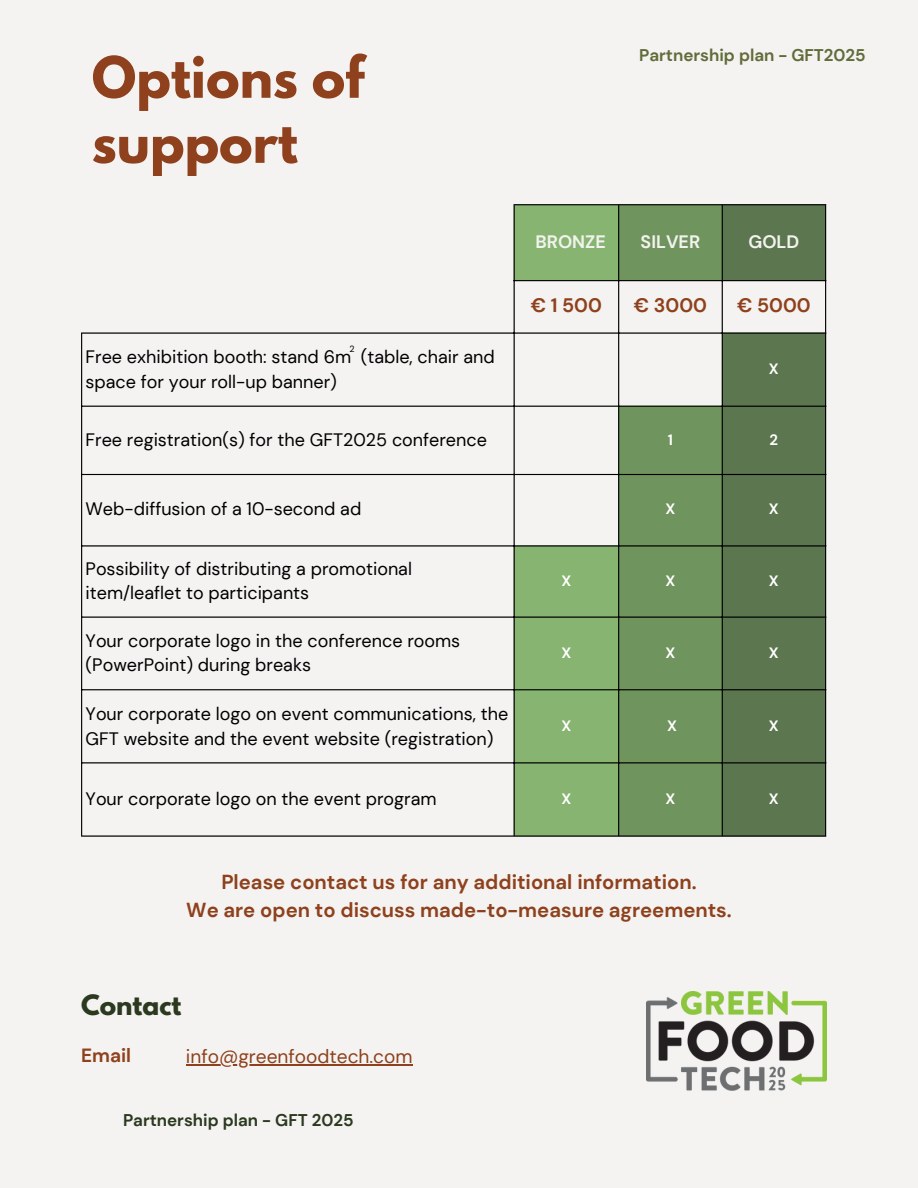
<style>
.page{position:relative;width:918px;height:1188px;background:#f4f3f2}
.page>*{position:absolute;margin:0;border:0;box-sizing:border-box;transform-origin:0 0}
.t1{font:700 50.7px/65.1px "League Spartan";color:#8e411c}
.t2{font:700 24.9px "League Spartan";color:#2b391f}
.t3{font:700 20.25px/27.9px "DM Sans";color:#8e411c;text-align:center}
.t4{font:700 19.5px "DM Sans";color:#8e411c}
.t5{font:19.05px "DM Sans";color:#8e411c}
.t6{font:700 19.05px "DM Sans";color:#8e411c}
.t7{font:18px/24.8px "DM Sans";color:#000}
.t8{font:700 18px "DM Sans";color:#f2f3ee}
.t9{font:700 16.95px "DM Sans";color:#616c39}
.t10{font:700 16.95px "DM Sans";color:#2b391f}
.t11{font:700 15px "DM Sans";color:#fff}
.t12{font:9px "DM Sans";color:#000}
</style>
<div class="page">
<svg style="left:515px;top:205px;width:103px;height:630px;fill:#87b471"></svg>
<svg style="left:619px;top:205px;width:103px;height:630px;fill:#70945e"></svg>
<svg style="left:723px;top:205px;width:102px;height:630px;background:#687f5c"></svg>
<hr style="left:81px;top:334px;width:1px;height:501px;background:#000">
<hr style="left:514px;top:205px;width:1px;height:630px;background:#000">
<hr style="left:618px;top:205px;width:1px;height:630px;background:#000">
<hr style="left:722px;top:205px;width:1px;height:630px;background:#000">
<hr style="left:825px;top:205px;width:1px;height:630px;background:#000">
<hr style="left:514px;top:204px;width:312px;height:1px;background:#000">
<hr style="left:514px;top:280px;width:312px;height:1px;background:#000">
<hr style="left:81px;top:332px;width:745px;height:2px;background:#000">
<hr style="left:81px;top:406px;width:745px;height:1px;background:#000">
<hr style="left:81px;top:474px;width:745px;height:1px;background:#000">
<hr style="left:81px;top:545px;width:745px;height:2px;background:#000">
<hr style="left:81px;top:617px;width:745px;height:1px;background:#000">
<hr style="left:81px;top:689px;width:745px;height:1px;background:#000">
<hr style="left:81px;top:762px;width:745px;height:1px;background:#000">
<hr style="left:81px;top:835px;width:745px;height:2px;background:#000">
<hr style="left:186px;top:1065px;width:227px;height:1px;background:#8e411c">
<img style="left:647px;top:991px;width:180px;height:100px">
<h1 class="t1" style="left:92px;top:51px;width:274px">Options of support</h1>
<p class="t9" style="left:639px;top:44px;width:228px">Partnership plan - GFT2025</p>
<p class="t8" style="left:535px;top:231px;width:72px">BRONZE</p>
<p class="t8" style="left:641px;top:231px;width:61px">SILVER</p>
<p class="t8" style="left:749px;top:231px;width:52px">GOLD</p>
<p class="t12" style="left:350px;top:343px;width:7px">2</p>
<p class="t7" style="left:86px;top:345px;width:411px">Free exhibition booth: stand 6m (table, chair and space for your roll-up banner)</p>
<p class="t4" style="left:531px;top:293px;width:73px">€ 1 500</p>
<p class="t4" style="left:634px;top:293px;width:75px">€ 3000</p>
<p class="t4" style="left:737px;top:293px;width:75px">€ 5000</p>
<p class="t11" style="left:769px;top:360px;width:11px">X</p>
<p class="t7" style="left:86px;top:428px;width:403px">Free registration(s) for the GFT2025 conference</p>
<p class="t11" style="left:668px;top:430px;width:7px">1</p>
<p class="t11" style="left:770px;top:430px;width:10px">2</p>
<p class="t7" style="left:86px;top:497px;width:277px">Web-diffusion of a 10-second ad</p>
<p class="t11" style="left:666px;top:500px;width:11px">X</p>
<p class="t11" style="left:769px;top:500px;width:11px">X</p>
<p class="t7" style="left:86px;top:556px;width:328px">Possibility of distributing a promotional item/leaflet to participants</p>
<p class="t7" style="left:86px;top:628px;width:376px">Your corporate logo in the conference rooms (PowerPoint) during breaks</p>
<p class="t7" style="left:86px;top:701px;width:424px">Your corporate logo on event communications, the<br>GFT website and the event website (registration)</p>
<p class="t11" style="left:561px;top:571px;width:11px">X</p>
<p class="t11" style="left:666px;top:571px;width:11px">X</p>
<p class="t11" style="left:769px;top:571px;width:11px">X</p>
<p class="t11" style="left:561px;top:643px;width:11px">X</p>
<p class="t11" style="left:666px;top:643px;width:11px">X</p>
<p class="t11" style="left:769px;top:643px;width:11px">X</p>
<p class="t11" style="left:561px;top:716px;width:11px">X</p>
<p class="t11" style="left:667px;top:716px;width:11px">X</p>
<p class="t11" style="left:769px;top:716px;width:11px">X</p>
<p class="t7" style="left:86px;top:787px;width:353px">Your corporate logo on the event program</p>
<p class="t11" style="left:561px;top:789px;width:11px">X</p>
<p class="t11" style="left:666px;top:789px;width:11px">X</p>
<p class="t11" style="left:769px;top:789px;width:11px">X</p>
<h3 class="t3" style="left:186px;top:868px;width:547px">Please contact us for any additional information.<br>We are open to discuss made-to-measure agreements.</h3>
<h2 class="t2" style="left:81px;top:992px;width:102px">Contact</h2>
<h4 class="t6" style="left:81px;top:1043px;width:52px">Email</h4>
<h3 class="t5" style="left:186px;top:1044px;width:228px">info@greenfoodtech.com</h3>
<p class="t10" style="left:123px;top:1109px;width:232px">Partnership plan - GFT 2025</p>
</div>
